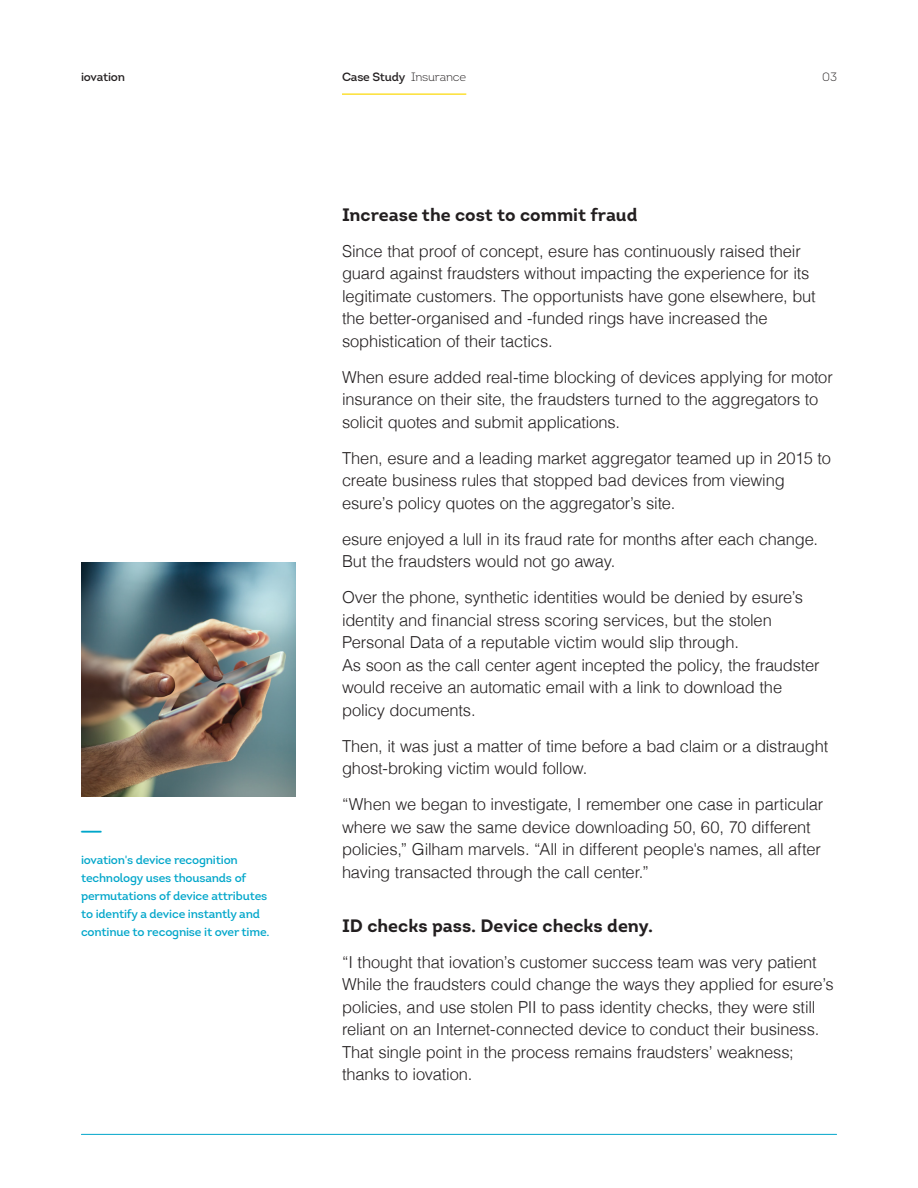
<style>
.page{position:relative;width:918px;height:1188px;background:#fff}
.page>*{position:absolute;margin:0;border:0;box-sizing:border-box;transform-origin:0 0}
.TU____Interior____Di{font:20.7px "iovation glyphs";color:#00a6ca}
.TU____Interior____Bo{font:700 18px "Intro";color:#231f20}
.TU____Interior____Bo-2{font:300 16.5px/22.5px "Helvetica";letter-spacing:-.01em;color:#231f20}
.TU____Interior____Di-2{font:600 12px/18px "Intro";letter-spacing:-.015em;color:#00a6ca}
.t1{font:600 12px "Intro";letter-spacing:-.015em;color:#231f20}
.t2{font:300 12px "Intro";color:#231f20}
.s1{font-weight:300}
</style>
<div class="page">
<hr style="left:81px;top:1134px;width:756px;height:1px;background:#00a6ca">
<img style="left:81px;top:562px;width:215px;height:234px">
<hr style="left:342px;top:94px;width:124px;height:1px;background:#fcd800">
<p class="t1" style="left:81px;top:69px;width:46px">iovation</p>
<p class="t1" style="left:342px;top:69px;width:126px">Case Study <span class="s1">Insurance</span></p>
<p class="t2" style="left:822px;top:69px;width:16px">03</p>
<p class="TU____Interior____Di" style="left:81px;top:822px;width:22px">B</p>
<p class="TU____Interior____Di-2" style="left:81px;top:851px;width:190px">iovation's device recognition technology uses thousands of permutations of device attributes to identify a device instantly and continue to recognise it over time.</p>
<p class="TU____Interior____Bo" style="left:342px;top:203px;width:297px">Increase the cost to commit fraud</p>
<p class="TU____Interior____Bo-2" style="left:342px;top:238px;width:475px">Since that proof of concept, esure has continuously raised their guard against fraudsters without impacting the experience for its legitimate customers. The opportunists have gone elsewhere, but the better-organised and -funded rings have increased the sophistication of their tactics.</p>
<p class="TU____Interior____Bo-2" style="left:342px;top:364px;width:492px">When esure added real-time blocking of devices applying for motor insurance on their site, the fraudsters turned to the aggregators to solicit quotes and submit applications.</p>
<p class="TU____Interior____Bo-2" style="left:342px;top:445px;width:490px">Then, esure and a leading market aggregator teamed up in 2015 to create business rules that stopped bad devices from viewing esure’s policy quotes on the aggregator’s site.</p>
<p class="TU____Interior____Bo-2" style="left:342px;top:526px;width:478px">esure enjoyed a lull in its fraud rate for months after each change.<br>But the fraudsters would not go away.</p>
<p class="TU____Interior____Bo-2" style="left:342px;top:585px;width:479px">Over the phone, synthetic identities would be denied by esure’s identity and financial stress scoring services, but the stolen Personal Data of a reputable victim would slip through.<br>As soon as the call center agent incepted the policy, the fraudster would receive an automatic email with a link to download the policy documents.</p>
<p class="TU____Interior____Bo-2" style="left:342px;top:733px;width:488px">Then, it was just a matter of time before a bad claim or a distraught ghost-broking victim would follow.</p>
<p class="TU____Interior____Bo-2" style="left:342px;top:792px;width:483px">“When we began to investigate, I remember one case in particular where we saw the same device downloading 50, 60, 70 different policies,” Gilham marvels. “All in different people's names, all after having transacted through the call center.”</p>
<p class="TU____Interior____Bo" style="left:342px;top:914px;width:313px">ID checks pass. Device checks deny.</p>
<p class="TU____Interior____Bo-2" style="left:342px;top:949px;width:493px">“I thought that iovation’s customer success team was very patient While the fraudsters could change the ways they applied for esure’s policies, and use stolen PII to pass identity checks, they were still reliant on an Internet-connected device to conduct their business.<br>That single point in the process remains fraudsters’ weakness; thanks to iovation.</p>
</div>
